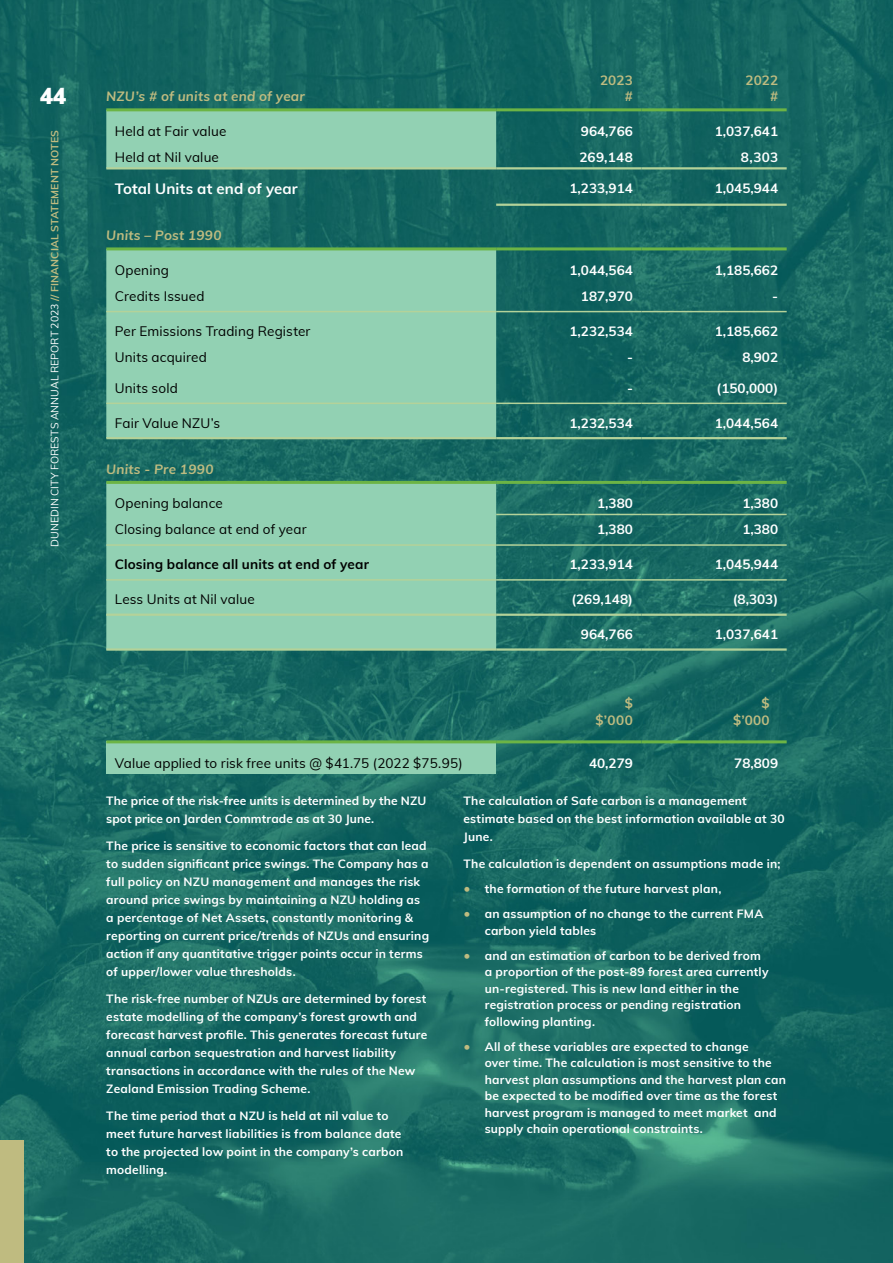
<style>
.page{position:relative;width:893px;height:1263px;background:#fff}
.page>*{position:absolute;margin:0;border:0;box-sizing:border-box;transform-origin:0 0}
.t1{font:900 22.5px "Muli";color:#fff}
.t2{font:700 15px "Muli";letter-spacing:.01em;color:#fff}
.t3{font:13.5px "Muli";letter-spacing:.01em;color:#000}
.t4{font:700 13.5px "Muli";color:#fff}
.t5{font:italic 700 13.5px "Muli";letter-spacing:.015em;color:#bfbb80}
.t6{font:700 13.5px "Muli";letter-spacing:.01em;color:#000}
.t7{font:700 13.5px/16.5px "Muli";letter-spacing:.015em;color:#bfbb80;text-align:right}
.Directors_Report_-_BODY{font:700 12px/18px "Muli";letter-spacing:.015em;color:#fff}
.t8{font:10.5px "Muli";letter-spacing:.01em;color:#fff}
.s1{font-weight:700;color:#bfbb80}
.s2{font-weight:900;font-size:13.5px;color:#bfbb80}
</style>
<div class="page">
<img style="left:0;top:0;width:893px;height:1263px">
<div style="left:106px;top:111px;width:390px;height:56px;background:#92d1b3"></div>
<hr style="left:106px;top:108px;width:390px;height:3px;background:#6cb445">
<hr style="left:496px;top:108px;width:145px;height:3px;background:#6cb445">
<hr style="left:641px;top:108px;width:146px;height:3px;background:#6cb445">
<hr style="left:106px;top:167px;width:390px;height:2px;background:#b4d299">
<hr style="left:496px;top:167px;width:145px;height:2px;background:#b4d299">
<hr style="left:641px;top:167px;width:146px;height:2px;background:#b4d299">
<hr style="left:496px;top:204px;width:145px;height:2px;background:#b4d299">
<hr style="left:641px;top:204px;width:146px;height:2px;background:#b4d299">
<div style="left:106px;top:250px;width:390px;height:187px;background:#92d1b3"></div>
<hr style="left:106px;top:247px;width:390px;height:3px;background:#6cb445">
<hr style="left:496px;top:247px;width:145px;height:3px;background:#6cb445">
<hr style="left:641px;top:247px;width:146px;height:3px;background:#6cb445">
<hr style="left:106px;top:403px;width:390px;height:1px;background:#b4d299">
<hr style="left:496px;top:403px;width:145px;height:1px;background:#b4d299">
<hr style="left:641px;top:403px;width:146px;height:1px;background:#b4d299">
<hr style="left:106px;top:437px;width:390px;height:2px;background:#b4d299">
<hr style="left:496px;top:437px;width:145px;height:2px;background:#b4d299">
<hr style="left:641px;top:437px;width:146px;height:2px;background:#b4d299">
<hr style="left:106px;top:311px;width:390px;height:1px;background:#b4d299">
<hr style="left:496px;top:311px;width:145px;height:1px;background:#b4d299">
<hr style="left:641px;top:311px;width:146px;height:1px;background:#b4d299">
<div style="left:106px;top:484px;width:390px;height:164px;background:#92d1b3"></div>
<hr style="left:106px;top:481px;width:390px;height:3px;background:#6cb445">
<hr style="left:496px;top:481px;width:145px;height:3px;background:#6cb445">
<hr style="left:641px;top:481px;width:146px;height:3px;background:#6cb445">
<hr style="left:106px;top:614px;width:390px;height:2px;background:#b4d299">
<hr style="left:496px;top:614px;width:145px;height:2px;background:#b4d299">
<hr style="left:641px;top:614px;width:146px;height:2px;background:#b4d299">
<hr style="left:106px;top:648px;width:390px;height:3px;background:#b4d299">
<hr style="left:496px;top:648px;width:145px;height:3px;background:#b4d299">
<hr style="left:641px;top:648px;width:146px;height:3px;background:#b4d299">
<hr style="left:106px;top:579px;width:390px;height:2px;background:#b4d299">
<hr style="left:496px;top:579px;width:145px;height:2px;background:#b4d299">
<hr style="left:641px;top:579px;width:146px;height:2px;background:#b4d299">
<hr style="left:106px;top:544px;width:390px;height:2px;background:#b4d299">
<hr style="left:496px;top:544px;width:145px;height:2px;background:#b4d299">
<hr style="left:641px;top:544px;width:146px;height:2px;background:#b4d299">
<hr style="left:496px;top:514px;width:145px;height:1px;background:#b4d299">
<hr style="left:641px;top:514px;width:146px;height:1px;background:#b4d299">
<div style="left:106px;top:742px;width:390px;height:32px;background:#92d1b3"></div>
<hr style="left:106px;top:740px;width:390px;height:3px;background:#6cb445">
<hr style="left:496px;top:740px;width:145px;height:3px;background:#6cb445">
<hr style="left:641px;top:740px;width:146px;height:3px;background:#6cb445">
<div style="left:0;top:1140px;width:23px;height:123px;background:#bfbb80"></div>
<h1 class="t1" style="left:40px;top:80px;width:28px">44</h1>
<p class="t8" style="left:47px;top:547px;width:418px;rotate:-90deg">DUNEDIN CITY FORESTS ANNUAL REPORT 2023 <span class="s1">// FINANCIAL STATEMENT NOTES</span></p>
<p class="t7" style="left:600px;top:71px;width:34px">2023 #</p>
<p class="t7" style="left:745px;top:71px;width:34px">2022</p>
<p class="t5" style="left:106px;top:87px;width:200px">NZU’s # of units at end of year</p>
<p class="t7" style="left:770px;top:88px;width:10px">#</p>
<p class="t3" style="left:115px;top:121px;width:113px">Held at Fair value</p>
<p class="t4" style="left:581px;top:121px;width:53px">964,766</p>
<p class="t4" style="left:715px;top:121px;width:65px">1,037,641</p>
<p class="t3" style="left:115px;top:147px;width:106px">Held at Nil value</p>
<p class="t4" style="left:579px;top:147px;width:55px">269,148</p>
<p class="t4" style="left:741px;top:147px;width:39px">8,303</p>
<p class="t2" style="left:115px;top:178px;width:184px">Total Units at end of year</p>
<p class="t4" style="left:569px;top:179px;width:65px">1,233,914</p>
<p class="t4" style="left:715px;top:179px;width:65px">1,045,944</p>
<p class="t5" style="left:106px;top:226px;width:117px">Units – Post 1990</p>
<p class="t3" style="left:115px;top:260px;width:56px">Opening</p>
<p class="t4" style="left:569px;top:260px;width:65px">1,044,564</p>
<p class="t4" style="left:715px;top:260px;width:65px">1,185,662</p>
<p class="t3" style="left:115px;top:286px;width:91px">Credits Issued</p>
<p class="t4" style="left:581px;top:286px;width:53px">187,970</p>
<p class="t4" style="left:772px;top:286px;width:7px">-</p>
<p class="t3" style="left:115px;top:321px;width:197px">Per Emissions Trading Register</p>
<p class="t4" style="left:569px;top:321px;width:65px">1,232,534</p>
<p class="t4" style="left:715px;top:321px;width:65px">1,185,662</p>
<p class="t3" style="left:115px;top:347px;width:94px">Units acquired</p>
<p class="t4" style="left:627px;top:347px;width:7px">-</p>
<p class="t4" style="left:742px;top:347px;width:37px">8,902</p>
<p class="t3" style="left:115px;top:378px;width:65px">Units sold</p>
<p class="t4" style="left:627px;top:378px;width:7px">-</p>
<p class="t4" style="left:717px;top:378px;width:63px">(150,000)</p>
<p class="t3" style="left:115px;top:413px;width:107px">Fair Value NZU’s</p>
<p class="t4" style="left:569px;top:413px;width:65px">1,232,534</p>
<p class="t4" style="left:715px;top:413px;width:65px">1,044,564</p>
<p class="t5" style="left:106px;top:459px;width:109px">Units - Pre 1990</p>
<p class="t3" style="left:115px;top:493px;width:110px">Opening balance</p>
<p class="t4" style="left:597px;top:493px;width:37px">1,380</p>
<p class="t4" style="left:742px;top:493px;width:37px">1,380</p>
<p class="t3" style="left:115px;top:520px;width:193px">Closing balance at end of year</p>
<p class="t4" style="left:597px;top:520px;width:37px">1,380</p>
<p class="t4" style="left:742px;top:520px;width:37px">1,380</p>
<p class="t6" style="left:115px;top:554px;width:256px">Closing balance all units at end of year</p>
<p class="t4" style="left:569px;top:554px;width:65px">1,233,914</p>
<p class="t4" style="left:715px;top:554px;width:65px">1,045,944</p>
<p class="t3" style="left:115px;top:589px;width:141px">Less Units at Nil value</p>
<p class="t4" style="left:571px;top:589px;width:63px">(269,148)</p>
<p class="t4" style="left:733px;top:589px;width:47px">(8,303)</p>
<p class="t4" style="left:581px;top:624px;width:53px">964,766</p>
<p class="t4" style="left:715px;top:624px;width:65px">1,037,641</p>
<p class="t7" style="left:595px;top:695px;width:39px">$ $’000</p>
<p class="t7" style="left:733px;top:695px;width:38px">$ $’000</p>
<p class="t3" style="left:115px;top:753px;width:350px">Value applied to risk free units @ $41.75 (2022 $75.95)</p>
<p class="t4" style="left:589px;top:753px;width:45px">40,279</p>
<p class="t4" style="left:734px;top:753px;width:45px">78,809</p>
<p class="Directors_Report_-_BODY" style="left:106px;top:791px;width:321px">The price of the risk-free units is determined by the NZU spot price on Jarden Commtrade as at 30 June.</p>
<p class="Directors_Report_-_BODY" style="left:106px;top:836px;width:324px">The price is sensitive to economic factors that can lead to sudden significant price swings. The Company has a full policy on NZU management and manages the risk around price swings by maintaining a NZU holding as a percentage of Net Assets, constantly monitoring &amp; reporting on current price/trends of NZUs and ensuring action if any quantitative trigger points occur in terms of upper/lower value thresholds.</p>
<p class="Directors_Report_-_BODY" style="left:106px;top:989px;width:323px">The risk-free number of NZUs are determined by forest estate modelling of the company’s forest growth and forecast harvest profile. This generates forecast future annual carbon sequestration and harvest liability transactions in accordance with the rules of the New Zealand Emission Trading Scheme.</p>
<p class="Directors_Report_-_BODY" style="left:106px;top:1106px;width:298px">The time period that a NZU is held at nil value to meet future harvest liabilities is from balance date to the projected low point in the company’s carbon modelling.</p>
<p class="Directors_Report_-_BODY" style="left:463px;top:791px;width:323px">The calculation of Safe carbon is a management estimate based on the best information available at 30<br>June.</p>
<p class="Directors_Report_-_BODY" style="left:463px;top:854px;width:319px">The calculation is dependent on assumptions made in;</p>
<p class="Directors_Report_-_BODY" style="left:463px;top:879px;width:259px"><span class="s2">•</span> the formation of the future harvest plan,</p>
<p class="Directors_Report_-_BODY" style="left:485px;top:905px;width:280px;line-height:16.5px;text-indent:-21px"><span class="s2">•</span> an assumption of no change to the current FMA carbon yield tables</p>
<p class="Directors_Report_-_BODY" style="left:485px;top:946px;width:285px;line-height:16.5px;text-indent:-21px"><span class="s2">•</span> and an estimation of carbon to be derived from a proportion of the post-89 forest area currently un-registered. This is new land either in the registration process or pending registration following planting.</p>
<p class="Directors_Report_-_BODY" style="left:485px;top:1037px;width:303px;line-height:16.5px;text-indent:-21px"><span class="s2">•</span> All of these variables are expected to change<br>over time. The calculation is most sensitive to the harvest plan assumptions and the harvest plan can be expected to be modified over time as the forest harvest program is managed to meet market and supply chain operational constraints.</p>
</div>
